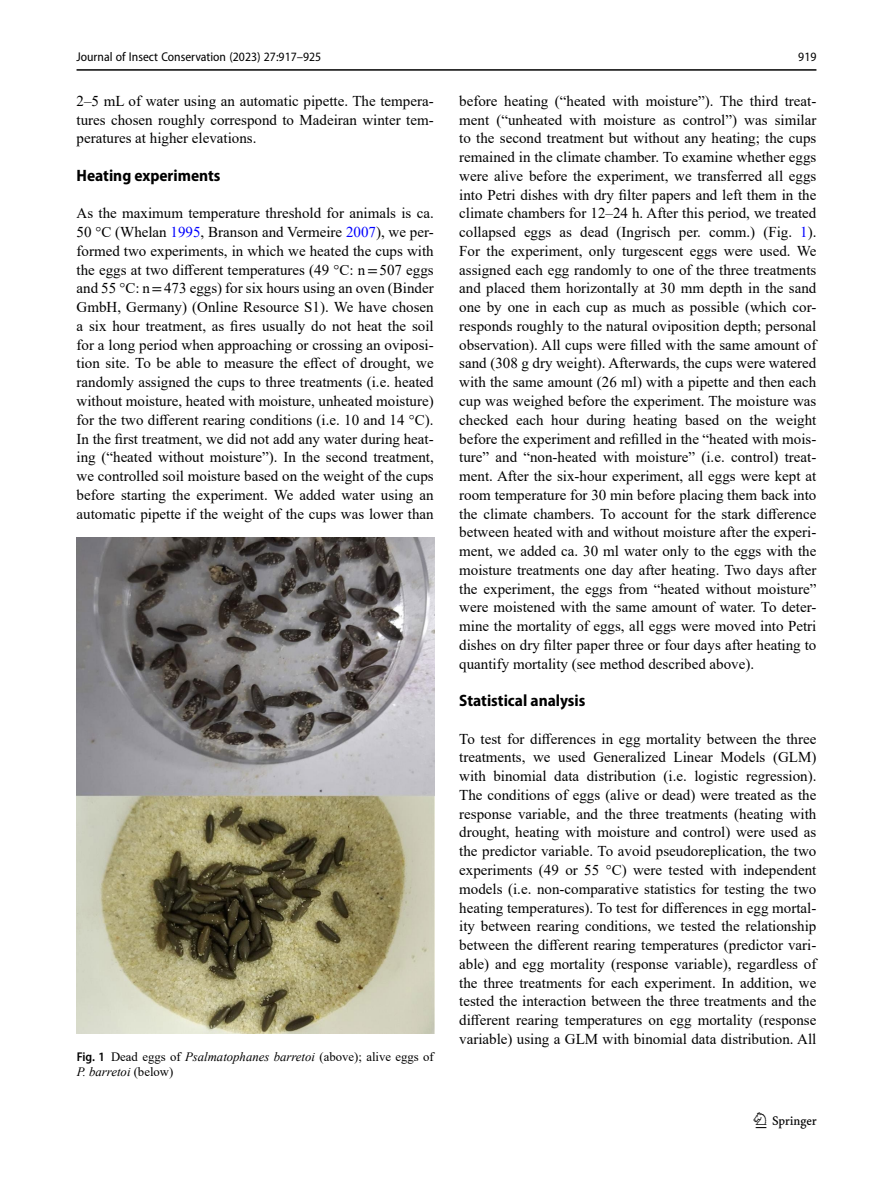
<style>
.page{position:relative;width:893px;height:1187px;background:#fff}
.page>*{position:absolute;margin:0;border:0;box-sizing:border-box;transform-origin:0 0}
.t1{font:22.5px "Springnew";color:#000}
.Head_2{font:700 semi-condensed 16.5px "Myriad Pro";color:#000}
.Body_Text{font:15px/18.8px "Times New Roman";color:#000;text-align:justify}
.Figure_Caption{font:12.75px/15px "Times New Roman";color:#000}
.t2{font:semi-condensed 12.75px "Myriad Pro";color:#000}
.s1{color:#00f}
.s2{font-family:"STIX"}
.s3{font-family:"Myriad Pro";font-weight:600;font-stretch:semi-condensed}
.s4{font-style:italic}
</style>
<div class="page">
<hr style="left:77px;top:69px;width:739px;height:2px;background:#000">
<img style="left:77px;top:537px;width:357px;height:496px">
<p class="t2" style="left:77px;top:49px;width:246px">Journal of Insect Conservation (2023) 27:917–925</p>
<p class="Body_Text" style="left:77px;top:91px;width:359px">2–5 mL of water using an automatic pipette. The tempera&shy;tures chosen roughly correspond to Madeiran winter tem&shy;peratures at higher elevations.</p>
<p class="Head_2" style="left:77px;top:166px;width:146px">Heating experiments</p>
<p class="Body_Text" style="left:77px;top:203px;width:359px">As the maximum temperature threshold for animals is ca.<br>50 °C (Whelan <span class="s1">1995</span>, Branson and Vermeire <span class="s1">2007</span>), we per&shy;formed two experiments, in which we heated the cups with the eggs at two different temperatures (49 °C: n<span class="s2">=</span>507 eggs and 55 °C: n<span class="s2">=</span>473 eggs) for six hours using an oven (Binder GmbH, Germany) (Online Resource S1). We have chosen a six hour treatment, as fires usually do not heat the soil for a long period when approaching or crossing an oviposi&shy;tion site. To be able to measure the effect of drought, we randomly assigned the cups to three treatments (i.e. heated without moisture, heated with moisture, unheated moisture) for the two different rearing conditions (i.e. 10 and 14 °C).<br>In the first treatment, we did not add any water during heat&shy;ing (“heated without moisture”). In the second treatment, we controlled soil moisture based on the weight of the cups before starting the experiment. We added water using an automatic pipette if the weight of the cups was lower than</p>
<p class="Figure_Caption" style="left:77px;top:1049px;width:359px"><span class="s3">Fig. 1</span> Dead eggs of <span class="s4">Psalmatophanes barretoi</span> (above); alive eggs of<br><span class="s4">P. barretoi</span> (below)</p>
<p class="t2" style="left:798px;top:49px;width:20px">919</p>
<p class="Body_Text" style="left:459px;top:91px;width:359px">before heating (“heated with moisture”). The third treat&shy;ment (“unheated with moisture as control”) was similar to the second treatment but without any heating; the cups remained in the climate chamber. To examine whether eggs were alive before the experiment, we transferred all eggs into Petri dishes with dry filter papers and left them in the climate chambers for 12–24 h. After this period, we treated collapsed eggs as dead (Ingrisch per. comm.) (Fig. <span class="s1">1</span>).<br>For the experiment, only turgescent eggs were used. We assigned each egg randomly to one of the three treatments and placed them horizontally at 30 mm depth in the sand one by one in each cup as much as possible (which cor&shy;responds roughly to the natural oviposition depth; personal observation). All cups were filled with the same amount of sand (308 g dry weight). Afterwards, the cups were watered with the same amount (26 ml) with a pipette and then each cup was weighed before the experiment. The moisture was checked each hour during heating based on the weight before the experiment and refilled in the “heated with mois&shy;ture” and “non-heated with moisture” (i.e. control) treat&shy;ment. After the six-hour experiment, all eggs were kept at room temperature for 30 min before placing them back into the climate chambers. To account for the stark difference between heated with and without moisture after the experi&shy;ment, we added ca. 30 ml water only to the eggs with the moisture treatments one day after heating. Two days after the experiment, the eggs from “heated without moisture” were moistened with the same amount of water. To deter&shy;mine the mortality of eggs, all eggs were moved into Petri dishes on dry filter paper three or four days after heating to quantify mortality (see method described above).</p>
<p class="Head_2" style="left:459px;top:691px;width:128px">Statistical analysis</p>
<p class="Body_Text" style="left:459px;top:728px;width:359px">To test for differences in egg mortality between the three treatments, we used Generalized Linear Models (GLM) with binomial data distribution (i.e. logistic regression).<br>The conditions of eggs (alive or dead) were treated as the response variable, and the three treatments (heating with drought, heating with moisture and control) were used as the predictor variable. To avoid pseudoreplication, the two experiments (49 or 55 °C) were tested with independent models (i.e. non-comparative statistics for testing the two heating temperatures). To test for differences in egg mortal&shy;ity between rearing conditions, we tested the relationship between the different rearing temperatures (predictor vari&shy;able) and egg mortality (response variable), regardless of the three treatments for each experiment. In addition, we tested the interaction between the three treatments and the different rearing temperatures on egg mortality (response variable) using a GLM with binomial data distribution. All</p>
<h1 class="t1" style="left:756px;top:1107px;width:63px">1 3</h1>
</div>
